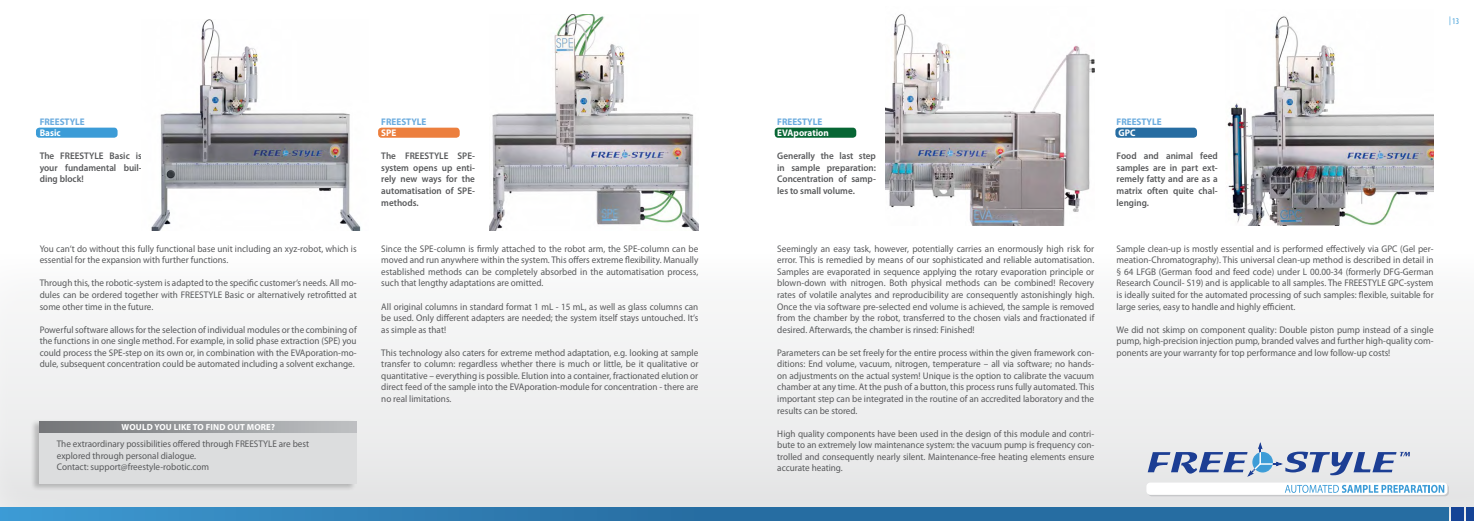
<style>
.page{position:relative;width:1474px;height:521px;background:#fff}
.page>*{position:absolute;margin:0;border:0;box-sizing:border-box;transform-origin:0 0}
.t1{font:9.62px/11.5px "Myriad Pro";color:#58595b;text-align:justify;scale:.95 1}
.t2{font:600 9.62px/11.5px "Myriad Pro";color:#58595b;text-align:justify;scale:.95 1}
.t3{font:700 9.62px "Myriad Pro";color:#6aabde;scale:.95 1}
.t4{font:700 9.62px "Myriad Pro";color:#fff;scale:.95 1}
.t5{font:700 8.75px "Myriad Pro";letter-spacing:.02em;color:#fff}
.t6{font:condensed 8.75px "Myriad Pro";color:#3c9cd7}
</style>
<div class="page">
<div style="left:0;top:255px;width:1473px;height:266px;background:linear-gradient(to right,#eff1f2,#eff0f0)"></div>
<div style="left:36px;top:128px;width:82px;height:10px;background:#3c9cd7;border-radius:4px"></div>
<div style="left:378px;top:128px;width:82px;height:10px;background:#ec7f3e;border-radius:4px"></div>
<div style="left:774px;top:128px;width:82px;height:10px;background:#076634;border-radius:4px"></div>
<div style="left:1115px;top:128px;width:81px;height:10px;background:#276da2;border-radius:4px"></div>
<img style="left:490px;top:15px;width:208px;height:216px">
<img style="left:885px;top:14px;width:209px;height:212px">
<img style="left:1227px;top:16px;width:206px;height:210px">
<img style="left:151px;top:20px;width:210px;height:211px">
<svg style="left:1147px;top:441px;width:262px;height:37px;background:#b7c2d7"></svg>
<svg style="left:1147px;top:484px;width:301px;height:12px"></svg>
<div style="left:1146px;top:482px;width:301px;height:13px;background:#fff;border-radius:4px"></div>
<svg style="left:1285px;top:485px;width:159px;height:8px"></svg>
<div style="left:30px;top:419px;width:326px;height:72px;background:#000;opacity:.22"></div>
<div style="left:40px;top:421px;width:317px;height:63px;background:#dcddde"></div>
<svg style="left:40px;top:421px;width:317px;height:12px;background:#989a9d"></svg>
<svg style="left:0;top:508px;width:1448px;height:13px;background:#2c77ad"></svg>
<div style="left:1451px;top:508px;width:12px;height:13px;background:#154396"></div>
<div style="left:1466px;top:508px;width:7px;height:13px;background:#154396"></div>
<p class="t3" style="left:40px;top:115px;width:49px">FREESTYLE</p>
<p class="t4" style="left:40px;top:127px;width:24px">BASIC</p>
<p class="t2" style="left:40px;top:150px;width:109px">The FREESTYLE Basic is your fundamental buil&shy;ding block!</p>
<p class="t1" style="left:40px;top:243px;width:335px">You can‘t do without this fully functional base unit including an xyz-robot, which is essential for the expansion with further functions.</p>
<p class="t1" style="left:40px;top:277px;width:335px">Through this, the robotic-system is adapted to the specific customer‘s needs. All mo&shy;dules can be ordered together with FREESTYLE Basic or alternatively retrofitted at some other time in the future.</p>
<p class="t1" style="left:40px;top:323px;width:335px">Powerful software allows for the selection of individual modules or the combining of the functions in one single method. For example, in solid phase extraction (SPE) you could process the SPE-step on its own or, in combination with the EVAporation-mo&shy;dule, subsequent concentration could be automated including a solvent exchange.</p>
<p class="t5" style="left:121px;top:421px;width:155px">WOULD YOU LIKE TO FIN D OUT MORE?</p>
<p class="t1" style="left:57px;top:438px;width:267px;text-align:left">The extraordinary possibilities offered through FREESTYLE are best explored through personal dialogue.<br>Contact: support@freestyle-robotic.com</p>
<p class="t3" style="left:381px;top:115px;width:49px">FREESTYLE</p>
<p class="t4" style="left:381px;top:127px;width:17px">SPE</p>
<p class="t2" style="left:381px;top:150px;width:100px">The FREESTYLE SPE&shy;system opens up enti&shy;rely new ways for the automatisation of SPE&shy;methods.</p>
<p class="t1" style="left:381px;top:243px;width:335px">Since the SPE-column is firmly attached to the robot arm, the SPE-column can be moved and run anywhere within the system. This offers extreme flexibility. Manually established methods can be completely absorbed in the automatisation process, such that lengthy adaptations are omitted.</p>
<p class="t1" style="left:381px;top:300px;width:335px">All original columns in standard format 1 mL - 15 mL, as well as glass columns can be used. Only different adapters are needed; the system itself stays untouched. It‘s as simple as that!</p>
<p class="t1" style="left:381px;top:347px;width:335px">This technology also caters for extreme method adaptation, e.g. looking at sample transfer to column: regardless whether there is much or little, be it qualitative or quantitative – everything is possible. Elution into a container, fractionated elution or direct feed of the sample into the EVAporation-module for concentration - there are no real limitations.</p>
<p class="t6" style="left:1449px;top:16px;width:11px">| 13</p>
<p class="t3" style="left:777px;top:115px;width:49px">FREESTYLE</p>
<p class="t4" style="left:777px;top:127px;width:56px">EVAPORATION</p>
<p class="t2" style="left:777px;top:150px;width:105px">Generally the last step in sample preparation:<br>Concentration of samp&shy;les to small volume.</p>
<p class="t1" style="left:777px;top:243px;width:335px">Seemingly an easy task, however, potentially carries an enormously high risk for error. This is remedied by means of our sophisticated and reliable automatisation.<br>Samples are evaporated in sequence applying the rotary evaporation principle or blown-down with nitrogen. Both physical methods can be combined! Recovery rates of volatile analytes and reproducibility are consequently astonishingly high.<br>Once the via software pre-selected end volume is achieved, the sample is removed from the chamber by the robot, transferred to the chosen vials and fractionated if desired. Afterwards, the chamber is rinsed: Finished!</p>
<p class="t1" style="left:777px;top:347px;width:335px">Parameters can be set freely for the entire process within the given framework con&shy;ditions: End volume, vacuum, nitrogen, temperature – all via software; no hands&shy;on adjustments on the actual system! Unique is the option to calibrate the vacuum chamber at any time. At the push of a button, this process runs fully automated. This important step can be integrated in the routine of an accredited laboratory and the results can be stored.</p>
<p class="t1" style="left:777px;top:427px;width:335px">High quality components have been used in the design of this module and contri&shy;bute to an extremely low maintenance system: the vacuum pump is frequency con&shy;trolled and consequently nearly silent. Maintenance-free heating elements ensure accurate heating.</p>
<p class="t3" style="left:1116px;top:115px;width:49px">FREESTYLE</p>
<p class="t4" style="left:1118px;top:127px;width:19px">GPC</p>
<p class="t2" style="left:1116px;top:150px;width:108px">Food and animal feed samples are in part ext&shy;remely fatty and are as a matrix often quite chal&shy;lenging.</p>
<p class="t1" style="left:1116px;top:243px;width:335px">Sample clean-up is mostly essential and is performed effectively via GPC (Gel per&shy;meation-Chromatography). This universal clean-up method is described in detail in § 64 LFGB (German food and feed code) under L 00.00-34 (formerly DFG-German Research Council- S19) and is applicable to all samples. The FREESTYLE GPC-system is ideally suited for the automated processing of such samples: flexible, suitable for large series, easy to handle and highly efficient.</p>
<p class="t1" style="left:1116px;top:323px;width:335px">We did not skimp on component quality: Double piston pump instead of a single pump, high-precision injection pump, branded valves and further high-quality com&shy;ponents are your warranty for top performance and low follow-up costs!</p>
</div>
